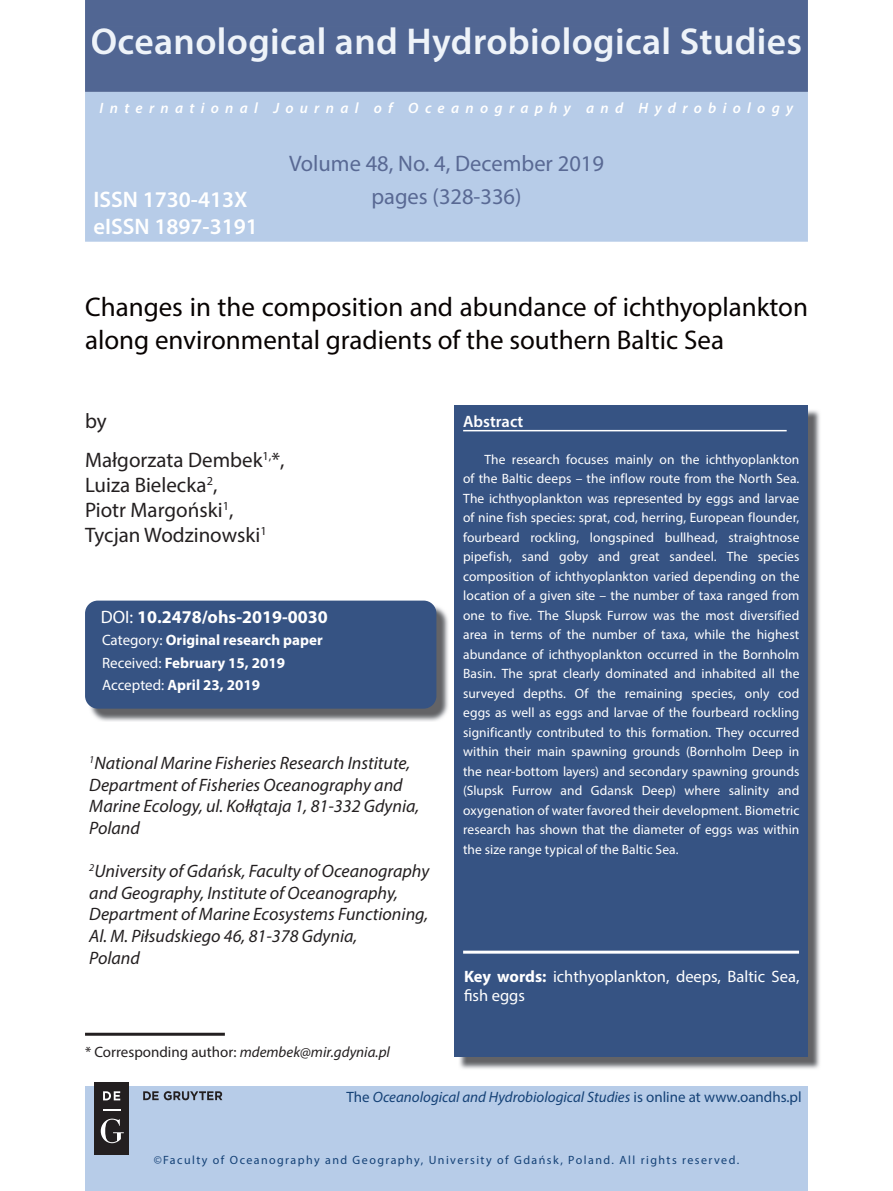
<style>
.page{position:relative;width:893px;height:1191px;background:#fff}
.page>*{position:absolute;margin:0;border:0;box-sizing:border-box;transform-origin:0 0}
.t1{font:600 37.5px "Myriad Pro";letter-spacing:.01em;color:#eef3f9}
.t2{font:27px/32.4px "Myriad Pro";color:#080302}
.t3{font:22.5px "Myriad Pro";color:#596994}
.t4{font:600 22.5px/27px "Myriad Pro";color:#fff}
.t5{font:21px/25.2px "Myriad Pro";color:#231f20}
.t6{font:italic 18px/21.6px "Myriad Pro";color:#231f20}
.t7{font:700 18px "Myriad Pro";color:#fff}
.t8{font:16.5px/19.8px "Myriad Pro";color:#fff}
.t9{font:600 16.5px "Myriad Pro";color:#fff}
.t10{font:700 15px/22.5px "Myriad Pro";color:#fff}
.t11{font:italic 15px "Myriad Pro";color:#144176}
.t12{font:italic 600 15px "Myriad Pro";letter-spacing:.42em;color:#fff}
.t13{font:15px "Myriad Pro";color:#231f20}
.t14{font:13.5px/19.5px "Myriad Pro";letter-spacing:.005em;color:#fff;text-align:justify}
.t15{font:12px "Myriad Pro";letter-spacing:.12em;color:#144176}
.s1{font-weight:400}
.s2{font-style:italic}
.s3{font-weight:700}
.s4{font-style:normal}
</style>
<div class="page">
<div style="left:85px;top:1086px;width:723px;height:105px;background:#b7cce8"></div>
<div style="left:85px;top:92px;width:723px;height:150px;background:#b7cce8"></div>
<div style="left:85px;top:0;width:723px;height:92px;background:#516693"></div>
<div style="left:92px;top:27px;width:709px;height:35px;background:#516693"></div>
<hr style="left:85px;top:1032px;width:140px;height:3px;background:#231f20">
<img style="left:89px;top:604px;width:359px;height:117px">
<div style="left:85px;top:600px;width:351px;height:108px;background:#365383;border-radius:13px"></div>
<img style="left:459px;top:410px;width:361px;height:659px">
<div style="left:455px;top:405px;width:353px;height:652px;background:#365383"></div>
<hr style="left:463px;top:430px;width:324px;height:1px;background:#fff">
<div style="left:94px;top:1082px;width:35px;height:73px;background:#231f20"></div>
<svg style="left:103px;top:1109px;width:17px;height:1px"></svg>
<svg style="left:103px;top:1091px;width:17px;height:9px"></svg>
<svg style="left:101px;top:1118px;width:23px;height:25px"></svg>
<svg style="left:143px;top:1091px;width:79px;height:9px"></svg>
<hr style="left:463px;top:950px;width:336px;height:3px;background:#fff">
<h1 class="t1" style="left:91px;top:17px;width:713px">Oceanological and Hydrobiological Studies</h1>
<p class="t12" style="left:100px;top:99px;width:695px">International Journal of Oceanography and Hydrobiology</p>
<h3 class="t4" style="left:94px;top:185px;width:166px">ISSN 1730-413X eISSN 1897-3191</h3>
<h3 class="t3" style="left:289px;top:150px;width:316px">Volume 48, No. 4, December 2019</h3>
<h3 class="t3" style="left:371px;top:182px;width:152px">pages (328-336)</h3>
<h2 class="t2" style="left:85px;top:290px;width:724px">Changes in the composition and abundance of ichthyoplankton along environmental gradients of the southern Baltic Sea</h2>
<h3 class="t5" style="left:85px;top:408px;width:23px">by</h3>
<h3 class="t5" style="left:85px;top:446px;width:201px">Małgorzata Dembek<sup>1,</sup>*,<br>Luiza Bielecka<sup>2</sup>,<br>Piotr Margoński<sup>1</sup>,<br>Tycjan Wodzinowski<sup>1</sup></h3>
<h3 class="t7" style="left:101px;top:605px;width:229px"><span class="s1">DOI:</span> 10.2478/ohs-2019-0030</h3>
<p class="t10" style="left:102px;top:628px;width:222px"><span class="s1">Category:</span> Original research paper<br><span class="s1">Received:</span> February 15, 2019<br><span class="s1">Accepted:</span> April 23, 2019</p>
<h3 class="t6" style="left:89px;top:752px;width:332px"><sup>1</sup>National Marine Fisheries Research Institute, Department of Fisheries Oceanography and Marine Ecology, ul. Kołłątaja 1, 81-332 Gdynia, Poland</h3>
<h3 class="t6" style="left:89px;top:860px;width:342px"><sup>2</sup>University of Gdańsk, Faculty of Oceanography and Geography, Institute of Oceanography, Department of Marine Ecosystems Functioning, Al. M. Piłsudskiego 46, 81-378 Gdynia,<br>Poland</h3>
<p class="t13" style="left:85px;top:1042px;width:306px">* Corresponding author: <span class="s2">mdembek@mir.gdynia.pl</span></p>
<p class="t9" style="left:463px;top:411px;width:62px">Abstract</p>
<p class="t14" style="left:463px;top:449px;width:338px;text-indent:21px">The research focuses mainly on the ichthyoplankton of the Baltic deeps – the inflow route from the North Sea.<br>The ichthyoplankton was represented by eggs and larvae of nine fish species: sprat, cod, herring, European flounder, fourbeard rockling, longspined bullhead, straightnose pipefish, sand goby and great sandeel. The species composition of ichthyoplankton varied depending on the location of a given site – the number of taxa ranged from one to five. The Slupsk Furrow was the most diversified area in terms of the number of taxa, while the highest abundance of ichthyoplankton occurred in the Bornholm Basin. The sprat clearly dominated and inhabited all the surveyed depths. Of the remaining species, only cod eggs as well as eggs and larvae of the fourbeard rockling significantly contributed to this formation. They occurred within their main spawning grounds (Bornholm Deep in the near-bottom layers) and secondary spawning grounds (Slupsk Furrow and Gdansk Deep) where salinity and oxygenation of water favored their development. Biometric research has shown that the diameter of eggs was within the size range typical of the Baltic Sea.</p>
<p class="t8" style="left:473px;top:965px;width:328px;text-indent:-9px"><span class="s3">Key words:</span> ichthyoplankton, deeps, Baltic Sea, sh eggs</p>
<p class="t11" style="left:346px;top:1088px;width:457px"><span class="s4">The</span> Oceanological and Hydrobiological Studies <span class="s4">is online at www.oandhs.pl</span></p>
<p class="t15" style="left:154px;top:1152px;width:587px">©Faculty of Oceanography and Geography, University of Gdańsk, Poland. All rights reserved.</p>
</div>
